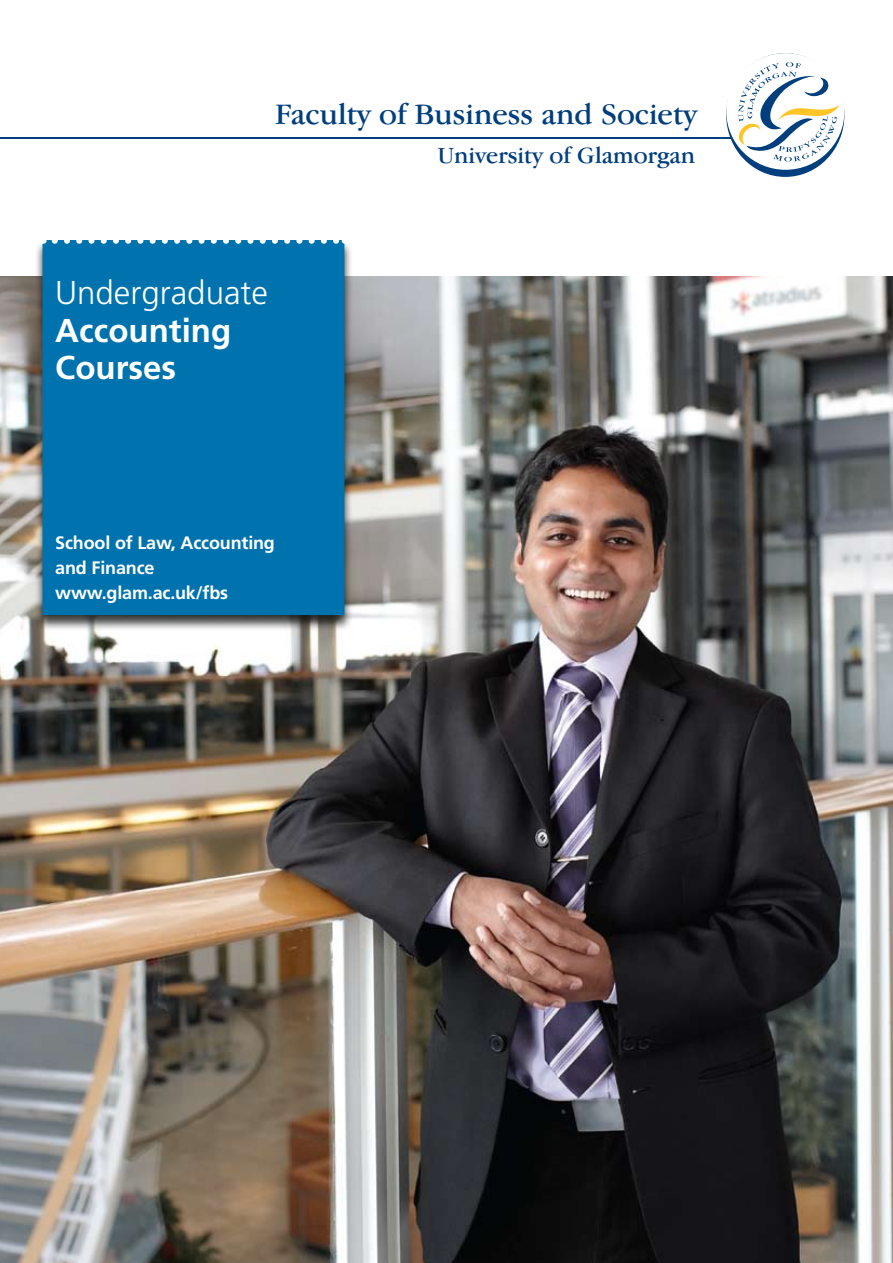
<style>
.page{position:relative;width:893px;height:1263px;background:#fff}
.page>*{position:absolute;margin:0;border:0;box-sizing:border-box;transform-origin:0 0}
.t1{font:700 33px/37.5px "Frutiger";color:#fff}
.t2{font:300 33px "Frutiger";color:#fff}
.t3{font:30.75px "Garamond IT Cby BT";color:#003e7e}
.t4{font:24px "Garamond IT Cby BT";color:#003e7e}
.t5{font:700 18px/24.8px "Frutiger";letter-spacing:-.01em;color:#fff}
</style>
<div class="page">
<hr style="left:0;top:137px;width:742px;height:2px;background:#003e7e">
<div style="left:726px;top:53px;width:118px;height:124px;background:#003e7e;border-radius:50%"></div>
<div style="left:726px;top:53px;width:118px;height:117px;background:#fff;border-radius:50%"></div>
<svg style="left:738px;top:62px;width:102px;height:100px"></svg>
<img style="left:0;top:276px;width:893px;height:987px">
<div style="left:34px;top:240px;width:319px;height:392px;background:#000;opacity:.75"></div>
<div style="left:43px;top:240px;width:301px;height:375px;background:#0073ae"></div>
<svg style="left:55px;top:240px;width:284px;height:4px"></svg>
<h2 class="t3" style="left:275px;top:96px;width:424px">Faculty of Business and Society</h2>
<h1 class="t2" style="left:55px;top:274px;width:214px">Undergraduate</h1>
<h1 class="t1" style="left:55px;top:311px;width:177px">Accounting<br>Courses</h1>
<p class="t5" style="left:55px;top:530px;width:221px">School of Law, Accounting and Finance www.glam.ac.uk/fbs</p>
<h3 class="t4" style="left:437px;top:141px;width:259px">University of Glamorgan</h3>
</div>
